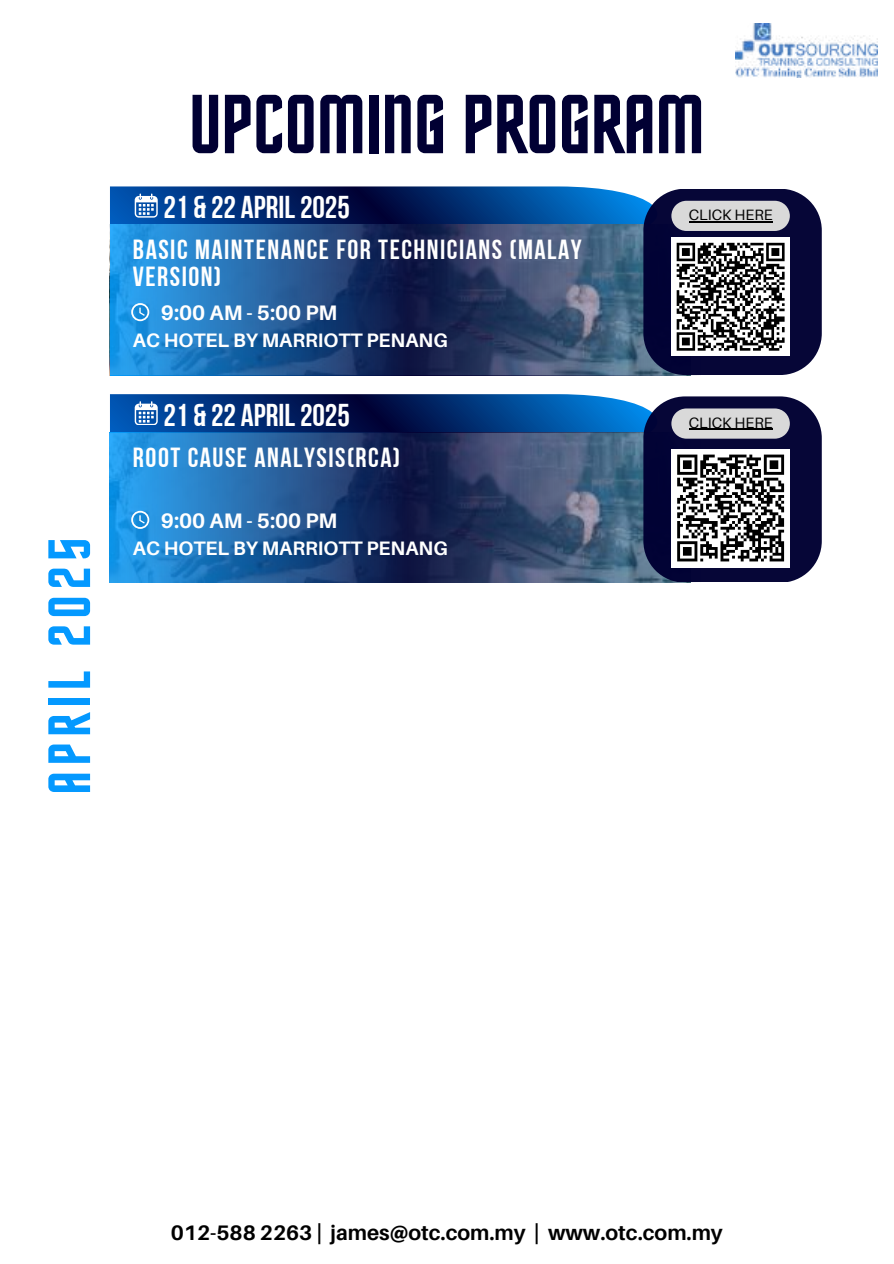
<style>
.page{position:relative;width:894px;height:1264px;background:#fff}
.page>*{position:absolute;margin:0;border:0;box-sizing:border-box;transform-origin:0 0}
.t1{font:84px "Horta";color:#010033}
.t2{font:60px "Horta";letter-spacing:.1em;color:#0499ff}
.t3{font:31.5px "Bebas Neue Cyrillic";color:#fff}
.t4{font:27.6px/27px "Bebas Neue Cyrillic";letter-spacing:.055em;color:#fff}
.t5{font:700 21px "Aileron";color:#000}
.t6{font:700 21px "Aileron";color:#fff}
.t7{font:700 19.5px "Aileron";color:#fff}
.t8{font:15px "Aileron";color:#000}
</style>
<div class="page">
<svg style="left:110px;top:186px;width:711px;height:189px;background:#335684"></svg>
<img style="left:735px;top:24px;width:142px;height:54px">
<svg style="left:110px;top:394px;width:711px;height:188px;background:#335785"></svg>
<h2 class="t2" style="left:44px;top:794px;width:258px;rotate:-90deg">APRIL 2025</h2>
<h1 class="t1" style="left:189px;top:89px;width:516px">UPCOMING PROGRAM</h1>
<p class="t3" style="left:163px;top:194px;width:188px">21 &amp; 22 APRIL 2025</p>
<p class="t4" style="left:133px;top:239px;width:450px">BASIC MAINTENANCE FOR TECHNICIANS (MALAY<br>VERSION)</p>
<p class="t6" style="left:161px;top:299px;width:178px">9:00 AM - 5:00 PM</p>
<p class="t7" style="left:133px;top:328px;width:316px">AC HOTEL BY MARRIOTT PENANG</p>
<p class="t3" style="left:163px;top:402px;width:188px">21 &amp; 22 APRIL 2025</p>
<p class="t4" style="left:133px;top:447px;width:268px">ROOT CAUSE ANALYSIS(RCA)</p>
<p class="t6" style="left:161px;top:507px;width:178px">9:00 AM - 5:00 PM</p>
<p class="t7" style="left:133px;top:535px;width:316px">AC HOTEL BY MARRIOTT PENANG</p>
<p class="t8" style="left:688px;top:205px;width:85px">CLICK HERE</p>
<p class="t8" style="left:688px;top:413px;width:85px">CLICK HERE</p>
<p class="t5" style="left:171px;top:1219px;width:553px">012-588 2263 | james@otc.com.my | www.otc.com.my</p>
</div>
